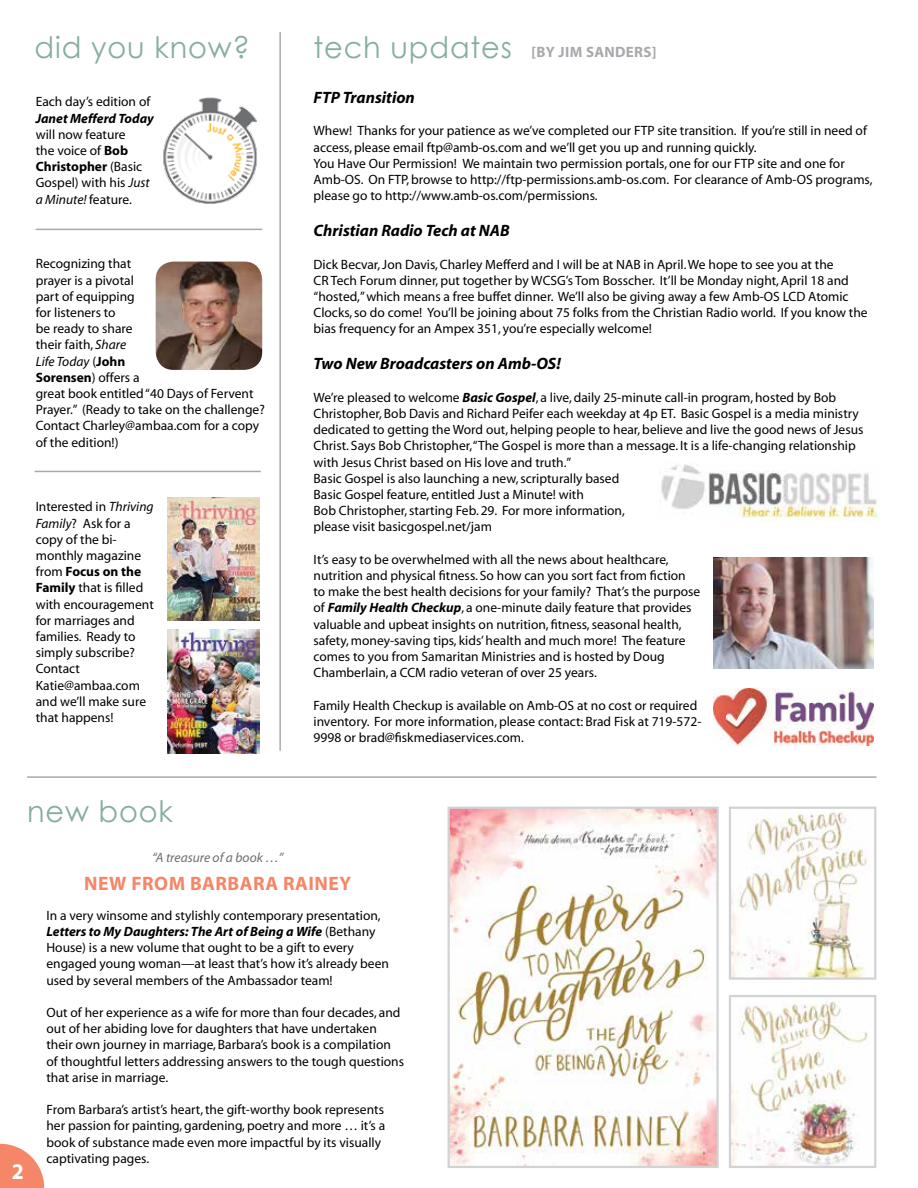
<style>
.page{position:relative;width:918px;height:1188px;background:#fff}
.page>*{position:absolute;margin:0;border:0;box-sizing:border-box;transform-origin:0 0}
.t1{font:29.7px "Century Gothic";letter-spacing:.03em;color:#87ada3}
.t2{font:700 22.35px "Myriad";color:#fff}
.t3{font:700 19.5px "Myriad";letter-spacing:.025em;color:#f58668}
.t4{font:italic 700 16.5px "Myriad";color:#000}
.t5{font:700 15px "Myriad";letter-spacing:.02em;color:#a7a9ac}
.t6{font:13.5px/16.2px "Myriad";color:#000}
.t7{font:italic 13.5px "Myriad";color:#6d6e71}
.t8{font:italic 700 13.5px "Myriad";color:#000}
.s1{font-weight:700}
.s2{font-style:italic}
.s3{font-family:"Century Gothic";font-weight:400;font-size:29.7px;color:#87ada3}
.s4{font-weight:700;font-style:italic}
</style>
<div class="page">
<hr style="left:279px;top:32px;width:2px;height:719px;background:#a7a9ac">
<hr style="left:27px;top:776px;width:849px;height:2px;background:#a7a9ac">
<svg style="left:0;top:1144px;width:44px;height:44px"></svg>
<img style="left:732px;top:998px;width:136px;height:167px">
<div style="left:729px;top:995px;width:147px;height:173px;border:2px solid #d1d3d4"></div>
<img style="left:732px;top:811px;width:136px;height:166px">
<div style="left:729px;top:807px;width:147px;height:173px;border:2px solid #d1d3d4"></div>
<img style="left:451px;top:810px;width:265px;height:355px">
<div style="left:448px;top:807px;width:271px;height:361px;border:2px solid #d1d3d4"></div>
<img style="left:163px;top:97px;width:94px;height:107px">
<img style="left:156px;top:262px;width:106px;height:108px">
<img style="left:661px;top:464px;width:217px;height:56px">
<img style="left:713px;top:689px;width:160px;height:57px">
<img style="left:713px;top:558px;width:160px;height:111px">
<img style="left:168px;top:497px;width:91px;height:124px">
<img style="left:168px;top:629px;width:91px;height:124px">
<hr style="left:36px;top:229px;width:226px;height:1px;background:#a7a9ac">
<hr style="left:34px;top:471px;width:227px;height:1px;background:#a7a9ac">
<h1 class="t1" style="left:34px;top:29px;width:217px">did you know?</h1>
<p class="t6" style="left:36px;top:94px;width:116px">Each day’s edition of</p>
<p class="t8" style="left:36px;top:111px;width:120px">Janet Mefferd Today</p>
<p class="t6" style="left:36px;top:127px;width:115px">will now feature<br>the voice of <span class="s1">Bob<br>Christopher</span> (Basic<br>Gospel) with his <span class="s2">Just a Minute!</span> feature.</p>
<p class="t6" style="left:36px;top:256px;width:231px">Recognizing that<br>prayer is a pivotal<br>part of equipping<br>for listeners to<br>be ready to share<br>their faith, <span class="s2">Share<br>Life Today</span> (<span class="s1">John<br>Sorensen</span>) offers a<br>great book entitled “40 Days of Fervent<br>Prayer.” (Ready to take on the challenge?<br>Contact Charley@ambaa.com for a copy of the edition!)</p>
<p class="t6" style="left:36px;top:499px;width:120px">Interested in <span class="s2">Thriving<br>Family</span>? Ask for a copy of the bi&shy;monthly magazine from <span class="s1">Focus on the<br>Family</span> that is filled with encouragement for marriages and families. Ready to simply subscribe?<br>Contact<br>Katie@ambaa.com and we’ll make sure that happens!</p>
<p class="t5" style="left:314px;top:44px;width:344px"><span class="s3">tech updates</span> [BY JIM SANDERS]</p>
<p class="t4" style="left:314px;top:89px;width:103px">FTP Transition</p>
<p class="t6" style="left:314px;top:123px;width:561px">Whew! Thanks for your patience as we’ve completed our FTP site transition. If you’re still in need of access, please email ftp@amb-os.com and we’ll get you up and running quickly.<br>You Have Our Permission! We maintain two permission portals, one for our FTP site and one for Amb-OS. On FTP, browse to http://ftp-permissions.amb-os.com. For clearance of Amb-OS programs, please go to http://www.amb-os.com/permissions.</p>
<p class="t4" style="left:314px;top:222px;width:198px">Christian Radio Tech at NAB</p>
<p class="t6" style="left:314px;top:257px;width:556px">Dick Becvar, Jon Davis, Charley Mefferd and I will be at NAB in April. We hope to see you at the<br>CR Tech Forum dinner, put together by WCSG’s Tom Bosscher. It’ll be Monday night, April 18 and “hosted,” which means a free buffet dinner. We’ll also be giving away a few Amb-OS LCD Atomic Clocks, so do come! You’ll be joining about 75 folks from the Christian Radio world. If you know the bias frequency for an Ampex 351, you’re especially welcome!</p>
<p class="t4" style="left:314px;top:355px;width:249px">Two New Broadcasters on Amb-OS!</p>
<p class="t6" style="left:314px;top:390px;width:551px">We’re pleased to welcome <span class="s4">Basic Gospel</span>, a live, daily 25-minute call-in program, hosted by Bob Christopher, Bob Davis and Richard Peifer each weekday at 4p ET. Basic Gospel is a media ministry dedicated to getting the Word out, helping people to hear, believe and live the good news of Jesus Christ. Says Bob Christopher, “The Gospel is more than a message. It is a life-changing relationship with Jesus Christ based on His love and truth.”<br>Basic Gospel is also launching a new, scripturally based<br>Basic Gospel feature, entitled Just a Minute! with<br>Bob Christopher, starting Feb. 29. For more information,<br>please visit basicgospel.net/jam</p>
<p class="t6" style="left:314px;top:552px;width:388px">It’s easy to be overwhelmed with all the news about healthcare, nutrition and physical fitness. So how can you sort fact from fiction to make the best health decisions for your family? That’s the purpose of <span class="s4">Family Health Checkup</span>, a one-minute daily feature that provides valuable and upbeat insights on nutrition, fitness, seasonal health, safety, money-saving tips, kids’ health and much more! The feature comes to you from Samaritan Ministries and is hosted by Doug Chamberlain, a CCM radio veteran of over 25 years.</p>
<p class="t6" style="left:314px;top:698px;width:389px">Family Health Checkup is available on Amb-OS at no cost or required inventory. For more information, please contact: Brad Fisk at 719-572-<br>9998 or brad@fiskmediaservices.com.</p>
<h1 class="t1" style="left:27px;top:793px;width:148px">new book</h1>
<p class="t7" style="left:152px;top:851px;width:133px">“A treasure of a book …”</p>
<h3 class="t3" style="left:84px;top:873px;width:268px">NEW FROM BARBARA RAINEY</h3>
<h2 class="t2" style="left:12px;top:1160px;width:14px">2</h2>
<p class="t6" style="left:46px;top:908px;width:344px">In a very winsome and stylishly contemporary presentation, <span class="s4">Letters to My Daughters: The Art of Being a Wife</span> (Bethany House) is a new volume that ought to be a gift to every engaged young woman—at least that’s how it’s already been used by several members of the Ambassador team!</p>
<p class="t6" style="left:46px;top:1005px;width:359px">Out of her experience as a wife for more than four decades, and out of her abiding love for daughters that have undertaken their own journey in marriage, Barbara’s book is a compilation of thoughtful letters addressing answers to the tough questions that arise in marriage.</p>
<p class="t6" style="left:46px;top:1102px;width:340px">From Barbara’s artist’s heart, the gift-worthy book represents her passion for painting, gardening, poetry and more … it’s a book of substance made even more impactful by its visually captivating pages.</p>
</div>
